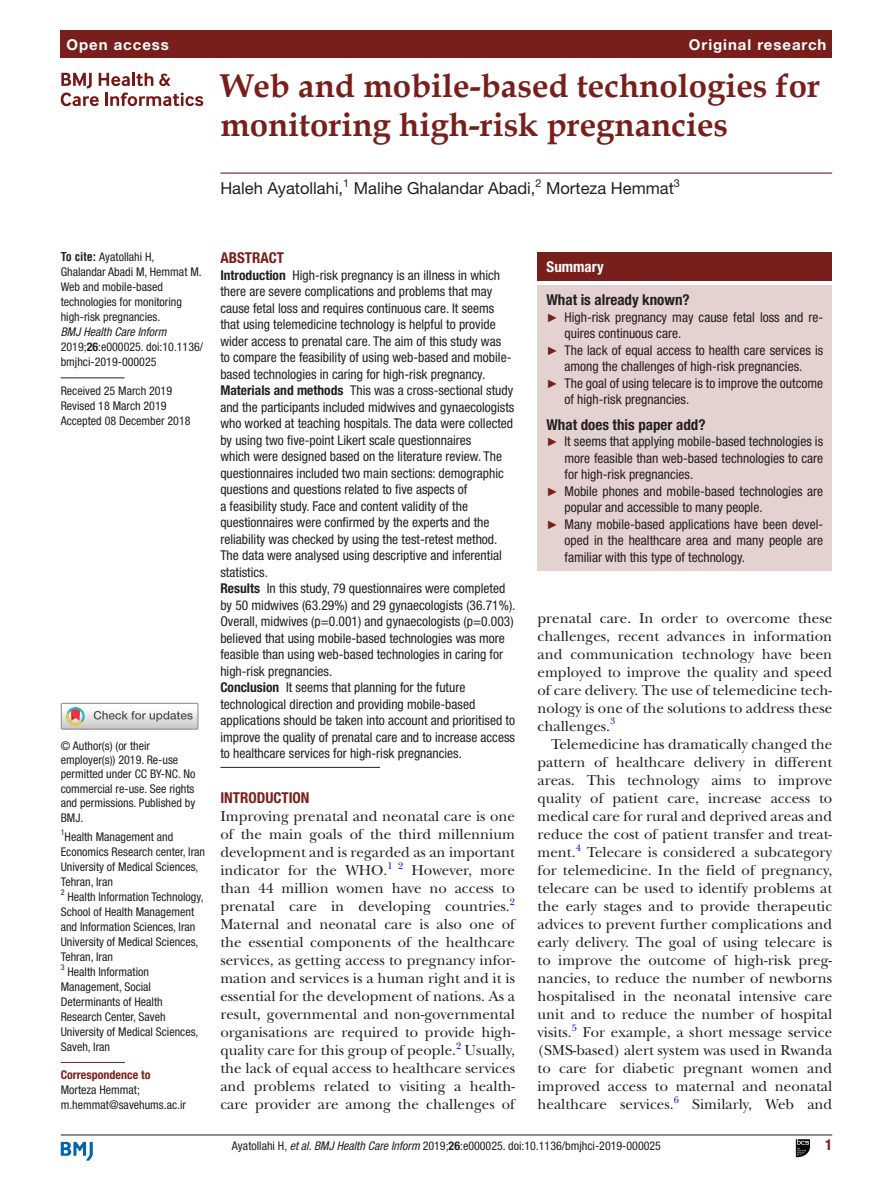
<style>
.page{position:relative;width:893px;height:1191px;background:#fff}
.page>*{position:absolute;margin:0;border:0;box-sizing:border-box;transform-origin:0 0}
.t1{font:700 33px/39px "Book Antiqua";color:#791f1b}
.t2{font:16.5px "Helvetica Neue LT Std";color:#231f20}
.t3{font:15px/18px "New Baskerville";color:#231f20;text-align:justify}
.t4{font:700 condensed 15px "Helvetica Neue LT Std";color:#231f20}
.t5{font:700 15px "Helvetica Neue LT Std";letter-spacing:.065em;color:#fff}
.t6{font:700 condensed 15px "Helvetica Neue LT Std";color:#791f1b}
.t7{font:700 condensed 15px "Helvetica Neue LT Std";color:#fff}
.t8{font:condensed 13.5px/16.5px "Helvetica Neue LT Std";color:#231f20}
.t9{font:condensed 12px/15px "Helvetica Neue LT Std";color:#231f20}
.t10{font:700 condensed 12px "Helvetica Neue LT Std";color:#791f1b}
.t11{font:10.95px "Helvetica Neue LT Std";color:#231f20}
.t12{font:9.9px "New Baskerville";color:#00f}
.t13{font:condensed 7.95px "Helvetica Neue LT Std";color:#231f20}
.s1{font-family:"Helvetica LT Std";font-weight:700}
.s2{font-style:italic}
.s3{font-weight:700}
.s4{font-family:"Arial";font-stretch:normal;font-size:12px;color:#791f1b}
</style>
<div class="page">
<svg style="left:796px;top:1139px;width:14px;height:18px"></svg>
<hr style="left:61px;top:1134px;width:771px;height:1px;background:#231f20">
<svg style="left:61px;top:1141px;width:32px;height:19px"></svg>
<div style="left:61px;top:31px;width:771px;height:27px;background:#791f1b"></div>
<hr style="left:220px;top:172px;width:612px;height:2px;background:#791f1b">
<hr style="left:61px;top:377px;width:64px;height:1px;background:#231f20">
<hr style="left:61px;top:1062px;width:64px;height:1px;background:#791f1b">
<div style="left:61px;top:702px;width:138px;height:27px;border:1px solid #969090"></div>
<svg style="left:61px;top:703px;width:137px;height:26px"></svg>
<svg style="left:61px;top:73px;width:142px;height:33px"></svg>
<div style="left:538px;top:253px;width:294px;height:28px;background:#791f1b"></div>
<div style="left:538px;top:285px;width:294px;height:286px;background:#e4d2d1"></div>
<hr style="left:220px;top:767px;width:160px;height:1px;background:#231f20">
<p class="t5" style="left:66px;top:35px;width:104px">Open access</p>
<p class="t5" style="left:689px;top:35px;width:139px">Original research</p>
<h1 class="t1" style="left:220px;top:66px;width:601px">Web and mobile-based technologies for monitoring high-risk pregnancies</h1>
<p class="t2" style="left:220px;top:179px;width:124px">Haleh Ayatollahi,</p>
<p class="t11" style="left:343px;top:176px;width:8px">1</p>
<p class="t2" style="left:354px;top:179px;width:183px">Malihe Ghalandar Abadi,</p>
<p class="t11" style="left:535px;top:176px;width:8px">2</p>
<p class="t2" style="left:546px;top:179px;width:129px">Morteza Hemmat</p>
<p class="t11" style="left:674px;top:176px;width:8px">3</p>
<p class="t9" style="left:61px;top:249px;width:142px"><span class="s1">To cite:</span> Ayatollahi H,<br>Ghalandar Abadi M, Hemmat M.<br>Web and mobile-based technologies for monitoring high-risk pregnancies.</p>
<p class="t9" style="left:61px;top:324px;width:144px"><span class="s2">BMJ Health Care Inform<br></span>2019;<span class="s3">26</span>:e000025. doi:10.1136/ bmjhci-2019-000025</p>
<p class="t9" style="left:61px;top:383px;width:131px">Received 25 March 2019<br>Revised 18 March 2019<br>Accepted 08 December 2018</p>
<p class="t9" style="left:61px;top:738px;width:136px;line-height:14.4px">© Author(s) (or their employer(s)) 2019. Re-use permitted under CC BY-NC. No commercial re-use. See rights and permissions. Published by<br>BMJ.</p>
<p class="t13" style="left:61px;top:828px;width:5px">1</p>
<p class="t9" style="left:61px;top:829px;width:146px;text-indent:4px">Health Management and<br>Economics Research center, Iran<br>University of Medical Sciences,<br>Tehran, Iran</p>
<p class="t13" style="left:61px;top:888px;width:5px">2</p>
<p class="t9" style="left:61px;top:889px;width:144px;text-indent:7px">Health Information Technology,<br>School of Health Management and Information Sciences, Iran<br>University of Medical Sciences,<br>Tehran, Iran</p>
<p class="t13" style="left:61px;top:963px;width:5px">3</p>
<p class="t9" style="left:61px;top:964px;width:139px;text-indent:7px">Health Information<br>Management, Social<br>Determinants of Health<br>Research Center, Saveh<br>University of Medical Sciences,<br>Saveh, Iran</p>
<p class="t10" style="left:61px;top:1067px;width:91px">Correspondence to</p>
<p class="t9" style="left:61px;top:1082px;width:127px">Morteza Hemmat; m.hemmat@savehums.ac.ir</p>
<p class="t6" style="left:220px;top:249px;width:65px">Abstract</p>
<p class="t8" style="left:220px;top:267px;width:297px"><span class="s3">Introduction</span> High-risk pregnancy is an illness in which there are severe complications and problems that may cause fetal loss and requires continuous care. It seems that using telemedicine technology is helpful to provide wider access to prenatal care. The aim of this study was<br>to compare the feasibility of using web-based and mobile&shy;based technologies in caring for high-risk pregnancy.<br><span class="s3">Materials and methods</span> This was a cross-sectional study and the participants included midwives and gynaecologists who worked at teaching hospitals. The data were collected by using two five-point Likert scale questionnaires<br>which were designed based on the literature review. The questionnaires included two main sections: demographic questions and questions related to five aspects of<br>a feasibility study. Face and content validity of the questionnaires were confirmed by the experts and the reliability was checked by using the test-retest method.<br>The data were analysed using descriptive and inferential statistics.<br><span class="s3">Results</span> In this study, 79 questionnaires were completed by 50 midwives (63.29%) and 29 gynaecologists (36.71%).<br>Overall, midwives (p=0.001) and gynaecologists (p=0.003) believed that using mobile-based technologies was more feasible than using web-based technologies in caring for high-risk pregnancies.<br><span class="s3">Conclusion</span> It seems that planning for the future technological direction and providing mobile-based applications should be taken into account and prioritised to improve the quality of prenatal care and to increase access to healthcare services for high-risk pregnancies.</p>
<p class="t6" style="left:220px;top:789px;width:91px">Introduction</p>
<p class="t3" style="left:220px;top:807px;width:296px">Improving prenatal and neonatal care is one of the main goals of the third millennium development and is regarded as an important indicator for the WHO.</p>
<p class="t12" style="left:387px;top:859px;width:17px">1 2</p>
<p class="t3" style="left:220px;top:861px;width:296px;text-indent:191px">However, more than 44 million women have no access to prenatal care in developing countries.</p>
<p class="t12" style="left:510px;top:895px;width:7px">2</p>
<p class="t3" style="left:220px;top:915px;width:296px">Maternal and neonatal care is also one of the essential components of the healthcare services, as getting access to pregnancy infor&shy;mation and services is a human right and it is essential for the development of nations. As a result, governmental and non-governmental organisations are required to provide high&shy;quality care for this group of people.</p>
<p class="t12" style="left:456px;top:1039px;width:7px">2</p>
<p class="t3" style="left:220px;top:1041px;width:296px;text-indent:244px">Usually, the lack of equal access to healthcare services and problems related to visiting a health&shy;care provider are among the challenges of</p>
<p class="t7" style="left:547px;top:258px;width:59px">Summary</p>
<p class="t4" style="left:547px;top:291px;width:145px">What is already known?</p>
<p class="t8" style="left:547px;top:308px;width:278px"><span class="s4">►</span> High-risk pregnancy may cause fetal loss and re-</p>
<p class="t8" style="left:565px;top:325px;width:118px">quires continuous care.</p>
<p class="t8" style="left:547px;top:341px;width:278px"><span class="s4">►</span> The lack of equal access to health care services is</p>
<p class="t8" style="left:565px;top:358px;width:239px">among the challenges of high-risk pregnancies.</p>
<p class="t8" style="left:547px;top:374px;width:278px"><span class="s4">►</span> The goal of using telecare is to improve the outcome</p>
<p class="t8" style="left:565px;top:391px;width:126px">of high-risk pregnancies.</p>
<p class="t4" style="left:547px;top:415px;width:161px">What does this paper add?</p>
<p class="t8" style="left:547px;top:433px;width:278px"><span class="s4">►</span> It seems that applying mobile-based technologies is</p>
<p class="t8" style="left:565px;top:449px;width:260px">more feasible than web-based technologies to care</p>
<p class="t8" style="left:565px;top:466px;width:130px">for high-risk pregnancies.</p>
<p class="t8" style="left:547px;top:482px;width:278px"><span class="s4">►</span> Mobile phones and mobile-based technologies are</p>
<p class="t8" style="left:565px;top:499px;width:199px">popular and accessible to many people.</p>
<p class="t8" style="left:547px;top:515px;width:278px"><span class="s4">►</span> Many mobile-based applications have been devel-</p>
<p class="t8" style="left:565px;top:532px;width:260px">oped in the healthcare area and many people are</p>
<p class="t8" style="left:565px;top:548px;width:182px">familiar with this type of technology.</p>
<p class="t3" style="left:538px;top:609px;width:296px">prenatal care. In order to overcome these challenges, recent advances in information and communication technology have been employed to improve the quality and speed of care delivery. The use of telemedicine tech&shy;nology is one of the solutions to address these challenges.</p>
<p class="t12" style="left:610px;top:715px;width:7px">3</p>
<p class="t3" style="left:538px;top:735px;width:296px;text-indent:14px">Telemedicine has dramatically changed the pattern of healthcare delivery in different areas. This technology aims to improve quality of patient care, increase access to medical care for rural and deprived areas and reduce the cost of patient transfer and treat&shy;ment.<sup>4</sup> Telecare is considered a subcategory for telemedicine. In the field of pregnancy, telecare can be used to identify problems at the early stages and to provide therapeutic advices to prevent further complications and early delivery. The goal of using telecare is to improve the outcome of high-risk preg&shy;nancies, to reduce the number of newborns hospitalised in the neonatal intensive care unit and to reduce the number of hospital visits.</p>
<p class="t12" style="left:572px;top:1021px;width:7px">5</p>
<p class="t3" style="left:538px;top:1023px;width:296px;text-indent:45px">For example, a short message service (SMS-based) alert system was used in Rwanda to care for diabetic pregnant women and improved access to maternal and neonatal healthcare services.</p>
<p class="t12" style="left:674px;top:1093px;width:7px">6</p>
<p class="t3" style="left:692px;top:1095px;width:141px">Similarly, Web and</p>
<p class="t9" style="left:232px;top:1137px;width:431px">Ayatollahi H, <span class="s2">et al</span>. <span class="s2">BMJ Health Care Inform</span> 2019;<span class="s3">26</span>:e000025. doi:10.1136/bmjhci-2019-000025</p>
<p class="t6" style="left:825px;top:1135px;width:9px">1</p>
</div>
